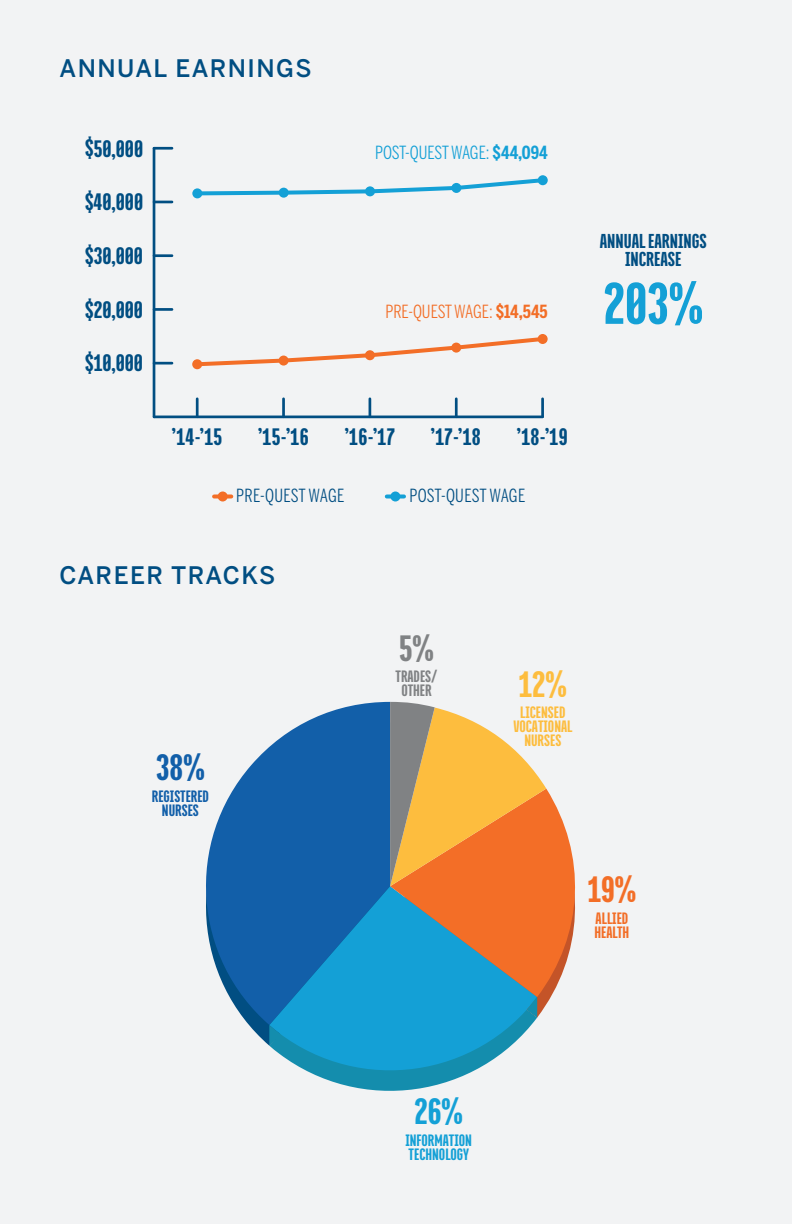
<style>
.page{position:relative;width:792px;height:1224px;background:#f2f3f4}
.page>*{position:absolute;margin:0;border:0;box-sizing:border-box;transform-origin:0 0}
.t1{font:900 64px "Titular W00";color:#14a0d6}
.t2{font:900 40px "Titular W00";color:#125fa9}
.t3{font:900 40px "Titular W00";color:#14a0d6}
.t4{font:900 40px "Titular W00";color:#f36e27}
.t5{font:900 40px "Titular W00";color:#fdbd3e}
.t6{font:900 40px "Titular W00";color:#808284}
.t7{font:900 26px "Titular W00";color:#014e82}
.t8{font:500 24px "Benton Sans";letter-spacing:.06em;color:#014e82}
.t9{font:900 22px/18px "Titular W00";color:#014e82;text-align:center}
.t10{font:18px "Benton Sans Comp";letter-spacing:.01em;color:#014e82}
.t11{font:900 18px/14px "Titular W00";color:#fdbd3e;text-align:center}
.t12{font:18px "Benton Sans Comp";letter-spacing:-.01em;color:#14a0d6}
.t13{font:18px "Benton Sans Comp";letter-spacing:-.005em;color:#f36e27}
.t14{font:900 18px/14px "Titular W00";color:#14a0d6}
.t15{font:900 18px/14px "Titular W00";color:#125fa9;text-align:center}
.t16{font:900 18px/14px "Titular W00";color:#f36e27}
.t17{font:900 18px/14px "Titular W00";color:#808284;text-align:center}
.s1{font-weight:700}
</style>
<div class="page">
<svg style="left:199px;top:335px;width:347px;height:33px"></svg>
<svg style="left:199px;top:177px;width:347px;height:20px"></svg>
<div style="left:192px;top:359px;width:10px;height:10px;background:#f36e27;border-radius:50%"></div>
<div style="left:192px;top:188px;width:10px;height:10px;background:#14a0d6;border-radius:50%"></div>
<div style="left:279px;top:188px;width:10px;height:10px;background:#14a0d6;border-radius:50%"></div>
<div style="left:365px;top:186px;width:10px;height:10px;background:#14a0d6;border-radius:50%"></div>
<div style="left:451px;top:183px;width:10px;height:10px;background:#14a0d6;border-radius:50%"></div>
<div style="left:538px;top:175px;width:10px;height:10px;background:#14a0d6;border-radius:50%"></div>
<div style="left:279px;top:356px;width:10px;height:10px;background:#f36e27;border-radius:50%"></div>
<div style="left:365px;top:350px;width:10px;height:10px;background:#f36e27;border-radius:50%"></div>
<div style="left:451px;top:343px;width:10px;height:10px;background:#f36e27;border-radius:50%"></div>
<div style="left:538px;top:334px;width:10px;height:10px;background:#f36e27;border-radius:50%"></div>
<hr style="left:196px;top:399px;width:3px;height:18px;background:#014e82">
<hr style="left:282px;top:399px;width:3px;height:18px;background:#014e82">
<svg style="left:369px;top:399px;width:2px;height:17px"></svg>
<hr style="left:455px;top:399px;width:3px;height:18px;background:#014e82">
<hr style="left:541px;top:399px;width:3px;height:18px;background:#014e82">
<hr style="left:154px;top:362px;width:18px;height:3px;background:#014e82">
<hr style="left:154px;top:308px;width:18px;height:3px;background:#014e82">
<hr style="left:154px;top:254px;width:18px;height:3px;background:#014e82">
<svg style="left:155px;top:201px;width:17px;height:2px"></svg>
<hr style="left:154px;top:147px;width:18px;height:3px;background:#014e82">
<hr style="left:153px;top:148px;width:2px;height:269px;background:#014e82">
<hr style="left:154px;top:416px;width:389px;height:2px;background:#014e82">
<svg style="left:387px;top:495px;width:17px;height:4px"></svg>
<div style="left:390px;top:492px;width:10px;height:10px;background:#14a0d6;border-radius:50%"></div>
<svg style="left:214px;top:495px;width:17px;height:4px"></svg>
<div style="left:218px;top:492px;width:10px;height:10px;background:#f36e27;border-radius:50%"></div>
<svg style="left:206px;top:702px;width:184px;height:323px;fill:#125fa9"></svg>
<svg style="left:269px;top:886px;width:268px;height:205px;background:#3099ca"></svg>
<svg style="left:390px;top:789px;width:186px;height:208px;background:#a48771"></svg>
<svg style="left:269px;top:1025px;width:12px;height:21px"></svg>
<svg style="left:527px;top:997px;width:10px;height:21px"></svg>
<svg style="left:390px;top:702px;width:156px;height:184px;background:#e6a75b"></svg>
<p class="t8" style="left:60px;top:54px;width:254px">ANNUAL EARNINGS</p>
<p class="t7" style="left:85px;top:135px;width:59px">$50,000</p>
<p class="t7" style="left:85px;top:189px;width:60px">$40,000</p>
<p class="t7" style="left:85px;top:242px;width:59px">$30,000</p>
<p class="t7" style="left:85px;top:296px;width:59px">$20,000</p>
<p class="t7" style="left:85px;top:350px;width:59px">$10,000</p>
<p class="t12" style="left:375px;top:142px;width:174px">POST-QUEST WAGE: <span class="s1">$44,094</span></p>
<p class="t13" style="left:385px;top:301px;width:164px">PRE-QUEST WAGE: <span class="s1">$14,545</span></p>
<p class="t7" style="left:172px;top:423px;width:52px">’14-’15</p>
<p class="t7" style="left:258px;top:424px;width:52px">’15-’16</p>
<p class="t7" style="left:345px;top:424px;width:51px">’16-’17</p>
<p class="t7" style="left:431px;top:424px;width:51px">’17-’18</p>
<p class="t7" style="left:517px;top:424px;width:52px">’18-’19</p>
<p class="t10" style="left:236px;top:485px;width:110px">PRE-QUEST WAGE</p>
<p class="t10" style="left:410px;top:485px;width:117px">POST-QUEST WAGE</p>
<p class="t9" style="left:600px;top:232px;width:109px">ANNUAL EARNINGS<br>INCREASE</p>
<p class="t1" style="left:604px;top:270px;width:101px">203%</p>
<p class="t8" style="left:60px;top:561px;width:217px">CAREER TRACKS</p>
<p class="t2" style="left:156px;top:747px;width:50px">38%</p>
<p class="t15" style="left:152px;top:789px;width:59px">REGISTERED<br>NURSES</p>
<p class="t6" style="left:399px;top:627px;width:36px">5%</p>
<p class="t17" style="left:396px;top:670px;width:43px">TRADES/<br>OTHER</p>
<p class="t5" style="left:519px;top:663px;width:49px">12%</p>
<p class="t11" style="left:513px;top:706px;width:61px">LICENSED<br>VOCATIONAL<br>NURSES</p>
<p class="t4" style="left:588px;top:869px;width:50px">19%</p>
<p class="t16" style="left:595px;top:911px;width:36px">ALLIED<br>HEALTH</p>
<p class="t3" style="left:414px;top:1090px;width:50px">26%</p>
<p class="t14" style="left:405px;top:1133px;width:68px">INFORMATION<br>TECHNOLOGY</p>
</div>
